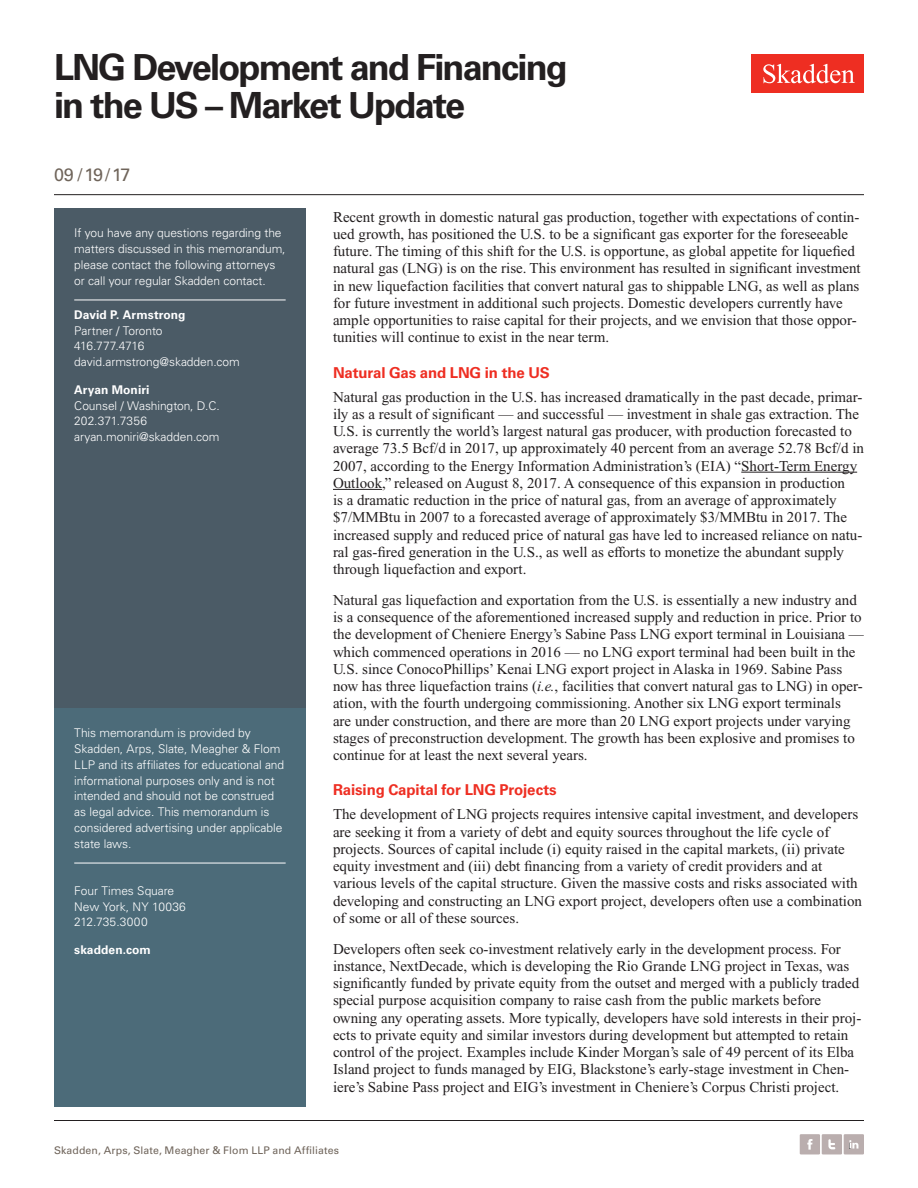
<style>
.page{position:relative;width:918px;height:1188px;background:#fff}
.page>*{position:absolute;margin:0;border:0;box-sizing:border-box;transform-origin:0 0}
.t1{font:700 36px/37.5px "Univers LT Std";letter-spacing:-.05em;color:#231f20}
.t2{font:18px "Univers LT Std";color:#6f645a}
.Main_Body{font:15px/17.2px "Times New Roman PS Std";color:#231f20}
.First_Level_Heading{font:700 15px "Univers LT Std";letter-spacing:-.01em;color:#ee2e22}
.Sidebar_body_rule_be{font:300 12px/15.8px "Univers LT Std";letter-spacing:-.005em;color:#fff}
.Sidebar_body{font:300 12px "Univers LT Std";letter-spacing:-.005em;color:#fff}
.Name{font:700 12px "Univers LT Std";letter-spacing:.005em;color:#fff}
.Sidebar_body-2{font:300 12px "Univers LT Std";letter-spacing:-.025em;color:#fff}
.Folio{font:10.5px "Univers LT Std";letter-spacing:.01em;color:#6f645a}
.s1{font-style:italic}
</style>
<div class="page">
<div style="left:752px;top:54px;width:112px;height:39px;background:#ee2e22"></div>
<svg style="left:763px;top:64px;width:92px;height:19px"></svg>
<div style="left:844px;top:1134px;width:20px;height:20px;background:#baaeae"></div>
<svg style="left:849px;top:1140px;width:9px;height:9px"></svg>
<div style="left:800px;top:1134px;width:20px;height:20px;background:#baaeae"></div>
<svg style="left:807px;top:1139px;width:5px;height:11px"></svg>
<div style="left:822px;top:1134px;width:20px;height:20px;background:#baaeae"></div>
<svg style="left:828px;top:1139px;width:7px;height:10px"></svg>
<div style="left:54px;top:208px;width:252px;height:506px;background:#4b5b66"></div>
<hr style="left:74px;top:300px;width:212px;height:1px;background:#fff">
<div style="left:54px;top:708px;width:252px;height:399px;background:#4c6b79"></div>
<hr style="left:74px;top:863px;width:212px;height:1px;background:#fff">
<hr style="left:741px;top:472px;width:116px;height:1px;background:#231f20">
<hr style="left:333px;top:489px;width:49px;height:1px;background:#231f20">
<hr style="left:54px;top:1120px;width:810px;height:1px;background:#231f20">
<hr style="left:54px;top:194px;width:810px;height:1px;background:#231f20">
<h1 class="t1" style="left:54px;top:49px;width:515px">LNG Development and Financing in the US – Market Update</h1>
<p class="t2" style="left:54px;top:164px;width:78px">09 /19/17</p>
<p class="Sidebar_body_rule_be" style="left:74px;top:225px;width:213px">If you have any questions regarding the matters discussed in this memorandum, please contact the following attorneys or call your regular Skadden contact.</p>
<p class="Name" style="left:74px;top:308px;width:113px">David P. Armstrong</p>
<p class="Sidebar_body" style="left:74px;top:323px;width:90px">Partner / Toronto</p>
<p class="Sidebar_body-2" style="left:74px;top:339px;width:72px">416.777.4716</p>
<p class="Sidebar_body" style="left:74px;top:355px;width:167px">david.armstrong@skadden.com</p>
<p class="Name" style="left:74px;top:383px;width:77px">Aryan Moniri</p>
<p class="Sidebar_body" style="left:74px;top:398px;width:147px">Counsel / Washington, D.C.</p>
<p class="Sidebar_body" style="left:74px;top:414px;width:74px">202.371.7356</p>
<p class="Sidebar_body" style="left:74px;top:430px;width:147px">aryan.moniri@skadden.com</p>
<p class="Sidebar_body_rule_be" style="left:74px;top:725px;width:212px">This memorandum is provided by Skadden, Arps, Slate, Meagher &amp; Flom LLP and its affiliates for educational and informational purposes only and is not intended and should not be construed as legal advice. This memorandum is considered advertising under applicable state laws.</p>
<p class="Sidebar_body_rule_be" style="left:74px;top:883px;width:113px">Four Times Square<br>New York, NY 10036<br>212.735.3000</p>
<p class="Name" style="left:74px;top:943px;width:78px">skadden.com</p>
<p class="Main_Body" style="left:333px;top:208px;width:529px">Recent growth in domestic natural gas production, together with expectations of contin&shy;ued growth, has positioned the U.S. to be a significant gas exporter for the foreseeable future. The timing of this shift for the U.S. is opportune, as global appetite for liquefied natural gas (LNG) is on the rise. This environment has resulted in significant investment in new liquefaction facilities that convert natural gas to shippable LNG, as well as plans for future investment in additional such projects. Domestic developers currently have ample opportunities to raise capital for their projects, and we envision that those oppor&shy;tunities will continue to exist in the near term.</p>
<p class="First_Level_Heading" style="left:333px;top:364px;width:218px">Natural Gas and LNG in the US</p>
<p class="Main_Body" style="left:333px;top:388px;width:533px">Natural gas production in the U.S. has increased dramatically in the past decade, primar&shy;ily as a result of significant — and successful — investment in shale gas extraction. The U.S. is currently the world’s largest natural gas producer, with production forecasted to average 73.5 Bcf/d in 2017, up approximately 40 percent from an average 52.78 Bcf/d in 2007, according to the Energy Information Administration’s (EIA) “Short-Term Energy Outlook,” released on August 8, 2017. A consequence of this expansion in production<br>is a dramatic reduction in the price of natural gas, from an average of approximately $7/MMBtu in 2007 to a forecasted average of approximately $3/MMBtu in 2017. The increased supply and reduced price of natural gas have led to increased reliance on natu&shy;ral gas-fired generation in the U.S., as well as efforts to monetize the abundant supply through liquefaction and export.</p>
<p class="Main_Body" style="left:333px;top:591px;width:532px">Natural gas liquefaction and exportation from the U.S. is essentially a new industry and is a consequence of the aforementioned increased supply and reduction in price. Prior to the development of Cheniere Energy’s Sabine Pass LNG export terminal in Louisiana — which commenced operations in 2016 — no LNG export terminal had been built in the U.S. since ConocoPhillips’ Kenai LNG export project in Alaska in 1969. Sabine Pass now has three liquefaction trains (<span class="s1">i.e.</span>, facilities that convert natural gas to LNG) in oper&shy;ation, with the fourth undergoing commissioning. Another six LNG export terminals<br>are under construction, and there are more than 20 LNG export projects under varying stages of preconstruction development. The growth has been explosive and promises to continue for at least the next several years.</p>
<p class="First_Level_Heading" style="left:333px;top:781px;width:225px">Raising Capital for LNG Projects</p>
<p class="Main_Body" style="left:333px;top:806px;width:531px">The development of LNG projects requires intensive capital investment, and developers are seeking it from a variety of debt and equity sources throughout the life cycle of projects. Sources of capital include (i) equity raised in the capital markets, (ii) private equity investment and (iii) debt financing from a variety of credit providers and at various levels of the capital structure. Given the massive costs and risks associated with developing and constructing an LNG export project, developers often use a combination of some or all of these sources.</p>
<p class="Main_Body" style="left:333px;top:940px;width:530px">Developers often seek co-investment relatively early in the development process. For instance, NextDecade, which is developing the Rio Grande LNG project in Texas, was significantly funded by private equity from the outset and merged with a publicly traded special purpose acquisition company to raise cash from the public markets before owning any operating assets. More typically, developers have sold interests in their proj&shy;ects to private equity and similar investors during development but attempted to retain control of the project. Examples include Kinder Morgan’s sale of 49 percent of its Elba Island project to funds managed by EIG, Blackstone’s early-stage investment in Chen&shy;iere’s Sabine Pass project and EIG’s investment in Cheniere’s Corpus Christi project.</p>
<p class="Folio" style="left:54px;top:1144px;width:287px">Skadden, Arps, Slate, Meagher &amp; Flom LLP and Affiliates</p>
</div>
